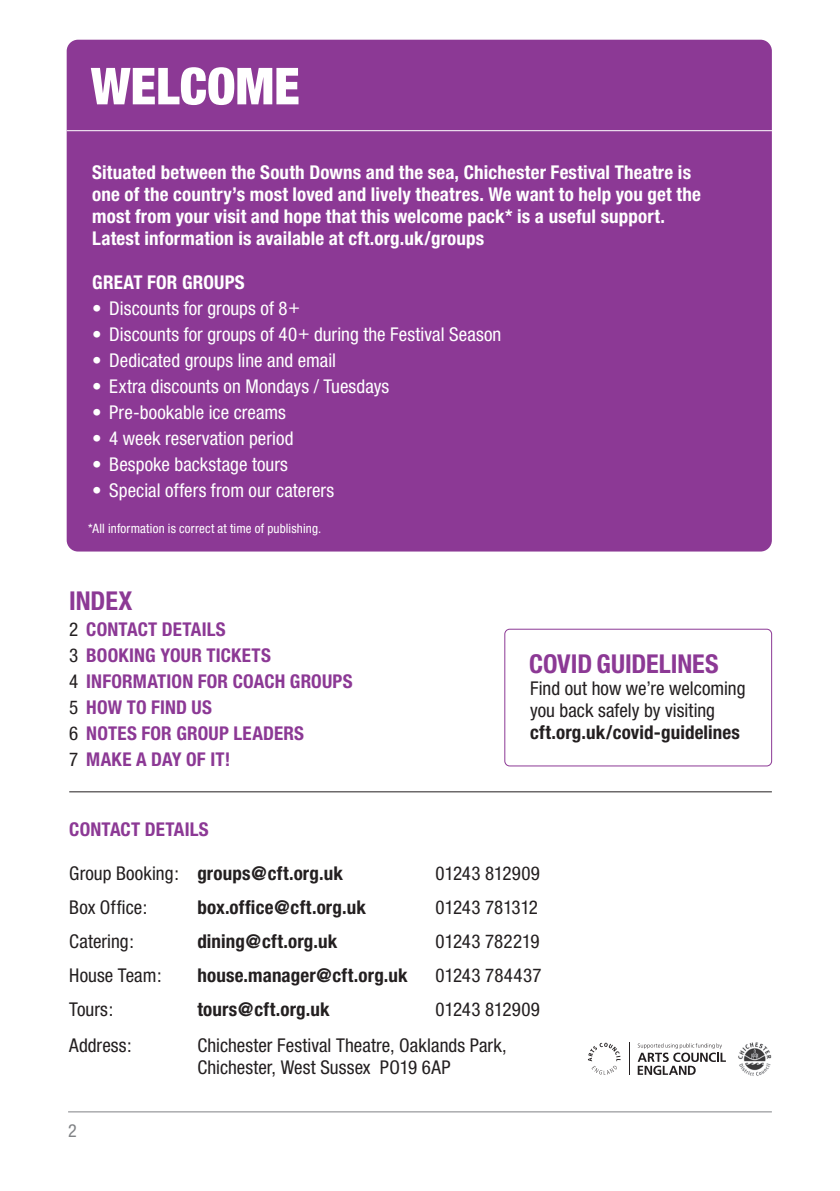
<style>
.page{position:relative;width:840px;height:1191px;background:#fff}
.page>*{position:absolute;margin:0;border:0;box-sizing:border-box;transform-origin:0 0}
.t1{font:900 condensed 51px "Helvetica Neue";color:#fff}
.t2{font:700 condensed 26px "Helvetica Neue";color:#8c3995}
.t3{font:700 condensed 19px "Helvetica Neue";letter-spacing:.01em;color:#fff}
.t4{font:condensed 19px "Helvetica Neue";letter-spacing:.005em;color:#fff}
.t5{font:condensed 19px "Helvetica Neue";letter-spacing:.005em;color:#231f20}
.t6{font:700 condensed 19px "Helvetica Neue";letter-spacing:.01em;color:#231f20}
.t7{font:700 condensed 19px "Helvetica Neue";letter-spacing:.01em;color:#8c3995}
.t8{font:condensed 18px "Helvetica Neue";color:#808285}
.t9{font:condensed 13px "Helvetica Neue";letter-spacing:.015em;color:#fff}
.s1{font-weight:400;color:#231f20}
.s2{font-weight:400}
</style>
<div class="page">
<div style="left:67px;top:40px;width:704px;height:511px;background:#8c3995;border-radius:11px"></div>
<img style="left:738px;top:1042px;width:34px;height:34px">
<svg style="left:637px;top:1043px;width:88px;height:32px"></svg>
<svg style="left:587px;top:1042px;width:33px;height:32px"></svg>
<hr style="left:628px;top:1042px;width:1px;height:32px;background:#231f20">
<hr style="left:68px;top:1111px;width:703px;height:1px;background:#808285">
<hr style="left:67px;top:130px;width:705px;height:1px;background:#fff">
<hr style="left:69px;top:791px;width:702px;height:1px;background:#231f20">
<div style="left:504px;top:629px;width:267px;height:137px;border:1px solid #8c3995;border-radius:5px"></div>
<p class="t1" style="left:91px;top:55px;width:210px">WELCOME</p>
<p class="t3" style="left:92px;top:161px;width:600px">Situated between the South Downs and the sea, Chichester Festival Theatre is</p>
<p class="t3" style="left:92px;top:183px;width:609px">one of the country’s most loved and lively theatres. We want to help you get the</p>
<p class="t3" style="left:92px;top:205px;width:574px">most from your visit and hope that this welcome pack* is a useful support.</p>
<p class="t3" style="left:92px;top:227px;width:393px">Latest information is available at cft.org.uk/groups</p>
<p class="t3" style="left:92px;top:271px;width:154px">GREAT FOR GROUPS</p>
<p class="t4" style="left:92px;top:297px;width:209px">• Discounts for groups of 8+</p>
<p class="t4" style="left:92px;top:323px;width:410px">• Discounts for groups of 40+ during the Festival Season</p>
<p class="t4" style="left:92px;top:349px;width:245px">• Dedicated groups line and email</p>
<p class="t4" style="left:92px;top:375px;width:298px">• Extra discounts on Mondays / Tuesdays</p>
<p class="t4" style="left:92px;top:401px;width:195px">• Pre-bookable ice creams</p>
<p class="t4" style="left:92px;top:427px;width:203px">• 4 week reservation period</p>
<p class="t4" style="left:92px;top:453px;width:197px">• Bespoke backstage tours</p>
<p class="t4" style="left:92px;top:479px;width:243px">• Special offers from our caterers</p>
<p class="t9" style="left:88px;top:521px;width:235px">*All information is correct at time of publishing.</p>
<p class="t2" style="left:69px;top:585px;width:65px">INDEX</p>
<p class="t7" style="left:69px;top:618px;width:158px"><span class="s1">2</span> CONTACT DETAILS</p>
<p class="t7" style="left:69px;top:644px;width:203px"><span class="s1">3</span> BOOKING YOUR TICKETS</p>
<p class="t7" style="left:69px;top:670px;width:285px"><span class="s1">4</span> INFORMATION FOR COACH GROUPS</p>
<p class="t7" style="left:69px;top:696px;width:144px"><span class="s1">5</span> HOW TO FIND US</p>
<p class="t7" style="left:69px;top:722px;width:236px"><span class="s1">6</span> NOTES FOR GROUP LEADERS</p>
<p class="t7" style="left:69px;top:748px;width:162px"><span class="s1">7</span> MAKE A DAY OF IT!</p>
<p class="t2" style="left:528px;top:648px;width:191px">COVID GUIDELINES</p>
<p class="t5" style="left:530px;top:677px;width:217px">Find out how we’re welcoming</p>
<p class="t5" style="left:530px;top:699px;width:186px">you back safely by visiting</p>
<p class="t6" style="left:530px;top:721px;width:211px">cft.org.uk/covid-guidelines</p>
<p class="t7" style="left:69px;top:818px;width:141px">CONTACT DETAILS</p>
<p class="t6" style="left:69px;top:862px;width:275px"><span class="s2">Group Booking:</span> groups@cft.org.uk</p>
<p class="t5" style="left:435px;top:862px;width:106px">01243 812909</p>
<p class="t5" style="left:69px;top:896px;width:80px">Box Office:</p>
<p class="t6" style="left:197px;top:896px;width:170px">box.office@cft.org.uk</p>
<p class="t5" style="left:435px;top:896px;width:104px">01243 781312</p>
<p class="t5" style="left:69px;top:930px;width:66px">Catering:</p>
<p class="t6" style="left:197px;top:930px;width:141px">dining@cft.org.uk</p>
<p class="t5" style="left:435px;top:930px;width:105px">01243 782219</p>
<p class="t5" style="left:69px;top:964px;width:94px">House Team:</p>
<p class="t6" style="left:197px;top:964px;width:212px">house.manager@cft.org.uk</p>
<p class="t5" style="left:435px;top:964px;width:107px">01243 784437</p>
<p class="t5" style="left:69px;top:998px;width:45px">Tours:</p>
<p class="t6" style="left:197px;top:998px;width:134px">tours@cft.org.uk</p>
<p class="t5" style="left:435px;top:998px;width:106px">01243 812909</p>
<p class="t5" style="left:69px;top:1034px;width:64px">Address:</p>
<p class="t5" style="left:197px;top:1034px;width:311px">Chichester Festival Theatre, Oaklands Park,</p>
<p class="t5" style="left:197px;top:1056px;width:255px">Chichester, West Sussex PO19 6AP</p>
<p class="t8" style="left:68px;top:1120px;width:10px">2</p>
</div>
